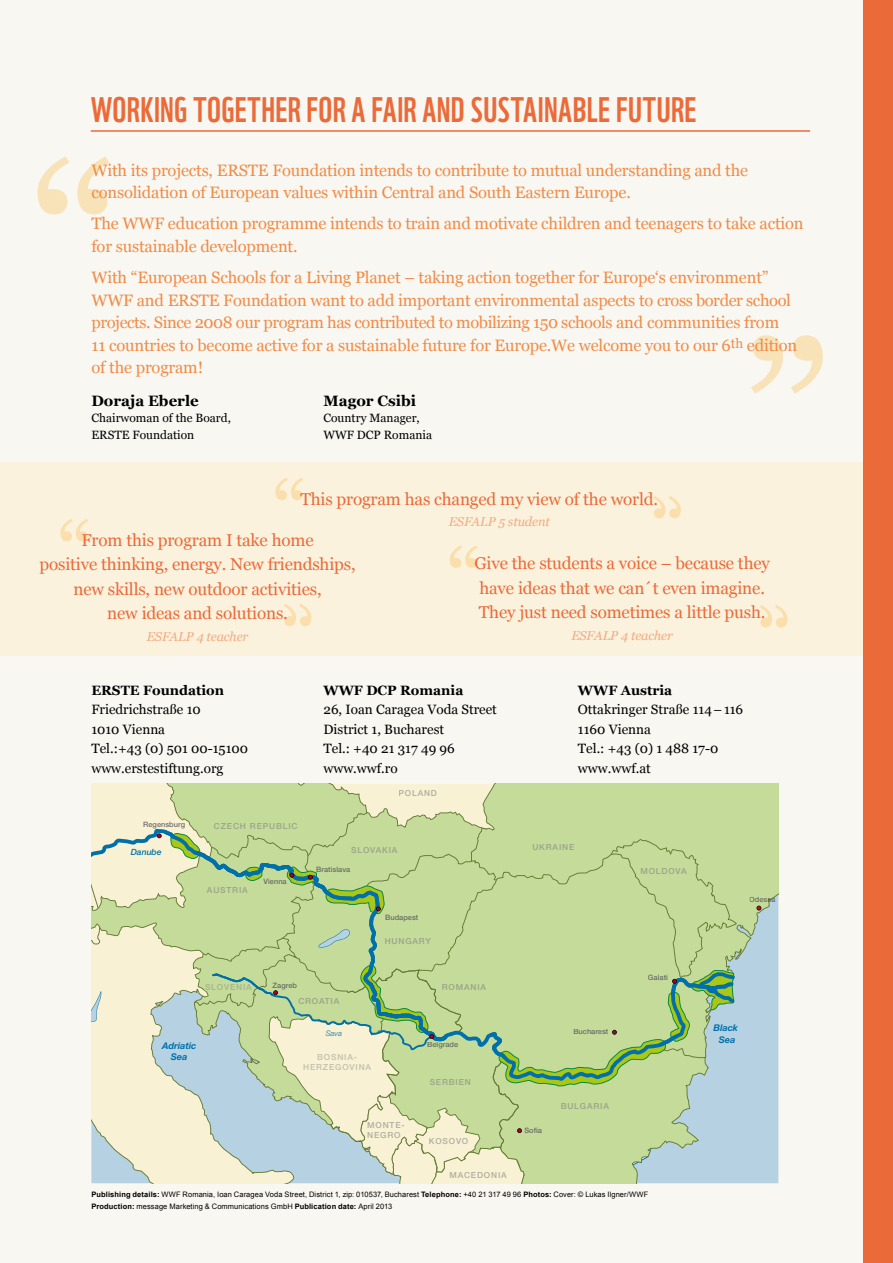
<style>
.page{position:relative;width:893px;height:1263px;background:#f8f7f1}
.page>*{position:absolute;margin:0;border:0;box-sizing:border-box;transform-origin:0 0}
.t1{font:220.65px "Georgia";color:#fac058}
.t2{font:85.5px "Georgia";color:#fccd7c}
.t3{font:34.5px "WWF";letter-spacing:.01em;color:#eb6a39}
.t4{font:17.1px/24.5px "Georgia";letter-spacing:-.01em;color:#eb6a39;text-align:center}
.t5{font:16.5px/22.5px "Georgia";letter-spacing:-.01em;color:#f08c48}
.t6{font:700 15px "Georgia";color:#000}
.t7{font:13.5px/19.5px "Georgia";color:#000}
.t8{font:700 13.5px "Georgia";color:#000}
.t9{font:italic 12.9px "Georgia";letter-spacing:-.01em;color:#f5ab83}
.t10{font:12px/16.5px "Georgia";color:#000}
.t11{font:italic 700 9.3px/11.1px "Helvetica Neue";color:#0070ab;text-align:center}
.t12{font:italic 500 8.55px "Helvetica Neue";color:#0070ab}
.t13{font:500 8.4px "Helvetica Neue";letter-spacing:.1em;color:#99a48b}
.t14{font:500 8.4px/10.1px "Helvetica Neue";letter-spacing:.1em;color:#aeada2}
.t15{font:500 8.4px/10.1px "Helvetica Neue";letter-spacing:.1em;color:#c1bfb0;text-align:center}
.t16{font:500 8.4px "Helvetica Neue";letter-spacing:.1em;color:#a5b392}
.t17{font:italic 300 7.65px "Helvetica Neue";color:#0070ab}
.t18{font:7.5px/12px "Arial";letter-spacing:.015em;color:#000}
.t19{font:500 7.35px "Helvetica Neue";color:#686d66}
.t20{font:500 7.35px "Helvetica Neue";color:#6f6f6d}
.s1{font-weight:700}
</style>
<div class="page">
<div style="left:0;top:462px;width:885px;height:194px;background:#faf2dd"></div>
<div style="left:863px;top:0;width:30px;height:1263px;background:#eb6a39"></div>
<div style="left:744px;top:988px;width:34px;height:195px;background:#b6d2e2"></div>
<svg style="left:744px;top:784px;width:34px;height:204px;background:#bed6b1"></svg>
<svg style="left:750px;top:897px;width:25px;height:13px"></svg>
<svg style="left:91px;top:784px;width:653px;height:399px;background:#c6d9a9"></svg>
<hr style="left:91px;top:130px;width:719px;height:2px;background:#eb6a39">
<h3 class="t3" style="left:91px;top:82px;width:605px">WORKING TOGETHER FOR A FAIR AND SUSTAINABLE FUTURE</h3>
<h1 class="t1" style="left:29px;top:119px;width:92px">“</h1>
<p class="t5" style="left:91px;top:159px;width:658px">With its projects, ERSTE Foundation intends to contribute to mutual understanding and the consolidation of European values within Central and South Eastern Europe.</p>
<p class="t5" style="left:91px;top:212px;width:714px">The WWF education programme intends to train and motivate children and teenagers to take action for sustainable development.</p>
<p class="t5" style="left:91px;top:266px;width:707px">With “European Schools for a Living Planet – taking action together for Europe‘s environment” WWF and ERSTE Foundation want to add important environmental aspects to cross border school projects. Since 2008 our program has contributed to mobilizing 150 schools and communities from 11 countries to become active for a sustainable future for Europe.We welcome you to our 6<sup>th</sup> edition of the program!</p>
<p class="t6" style="left:323px;top:392px;width:94px">Magor Csibi</p>
<p class="t10" style="left:323px;top:410px;width:110px">Country Manager,<br>WWF DCP Romania</p>
<h1 class="t1" style="left:831px;top:430px;width:92px;rotate:-180deg">“</h1>
<p class="t6" style="left:91px;top:392px;width:109px">Doraja Eberle</p>
<p class="t10" style="left:91px;top:410px;width:141px">Chairwoman of the Board,<br>ERSTE Foundation</p>
<h2 class="t2" style="left:272px;top:463px;width:37px">“</h2>
<p class="t4" style="left:300px;top:486px;width:359px">This program has changed my view of the world.</p>
<p class="t9" style="left:449px;top:514px;width:103px">ESFALP 5 student</p>
<h2 class="t2" style="left:57px;top:504px;width:37px">“</h2>
<p class="t4" style="left:40px;top:528px;width:318px">From this program I take home<br>positive thinking, energy. New friendships, new skills, new outdoor activities,<br>new ideas and solutions.</p>
<p class="t9" style="left:147px;top:629px;width:103px">ESFALP 4 teacher</p>
<h2 class="t2" style="left:446px;top:531px;width:37px">“</h2>
<p class="t4" style="left:474px;top:551px;width:297px;text-align:left">Give the students a voice – because they have ideas that we can´t even imagine.<br>They just need sometimes a little push.</p>
<p class="t9" style="left:571px;top:628px;width:103px">ESFALP 4 teacher</p>
<p class="t8" style="left:91px;top:682px;width:134px">ERSTE Foundation</p>
<p class="t7" style="left:91px;top:700px;width:158px">Friedrichstraße 10<br>1010 Vienna<br>Tel.:+43 (0) 501 00-15100 www.erstestiftung.org</p>
<p class="t20" style="left:143px;top:820px;width:43px">Regensburg</p>
<p class="t12" style="left:131px;top:846px;width:32px">Danube</p>
<p class="t13" style="left:214px;top:821px;width:85px">CZECH REPUBLIC</p>
<p class="t13" style="left:207px;top:885px;width:42px">AUSTRIA</p>
<p class="t19" style="left:264px;top:877px;width:25px">Vienna</p>
<p class="t16" style="left:205px;top:982px;width:48px">SLOVENIA</p>
<p class="t19" style="left:273px;top:981px;width:26px">Zagreb</p>
<p class="t8" style="left:323px;top:682px;width:141px">WWF DCP Romania</p>
<p class="t7" style="left:323px;top:700px;width:175px">26, Ioan Caragea Voda Street<br>District 1, Bucharest<br>Tel.: +40 21 317 49 96 www.wwf.ro</p>
<p class="t14" style="left:398px;top:788px;width:40px">POLAND</p>
<p class="t8" style="left:578px;top:682px;width:96px">WWF Austria</p>
<p class="t7" style="left:578px;top:700px;width:167px">Ottakringer Straße 114–116<br>1160 Vienna<br>Tel.: +43 (0) 1 488 17-0 www.wwf.at</p>
<p class="t13" style="left:351px;top:845px;width:48px">SLOVAKIA</p>
<p class="t13" style="left:532px;top:842px;width:43px">UKRAINE</p>
<p class="t19" style="left:316px;top:865px;width:36px">Bratislava</p>
<p class="t19" style="left:385px;top:913px;width:35px">Budapest</p>
<p class="t13" style="left:385px;top:936px;width:48px">HUNGARY</p>
<p class="t13" style="left:442px;top:982px;width:46px">ROMANIA</p>
<p class="t13" style="left:640px;top:866px;width:48px">MOLDOVA</p>
<p class="t19" style="left:648px;top:972px;width:21px">Galati</p>
<p class="t19" style="left:749px;top:895px;width:28px">Odessa</p>
<p class="t11" style="left:162px;top:1040px;width:36px">Adriatic<br>Sea</p>
<p class="t13" style="left:298px;top:995px;width:43px">CROATIA</p>
<p class="t17" style="left:326px;top:1028px;width:18px">Sava</p>
<p class="t15" style="left:303px;top:1052px;width:69px">BOSNIA-<br>HERZEGOVINA</p>
<p class="t14" style="left:367px;top:1120px;width:39px">MONTE-<br>NEGRO</p>
<p class="t19" style="left:427px;top:1040px;width:33px">Belgrade</p>
<p class="t13" style="left:430px;top:1077px;width:43px">SERBIEN</p>
<p class="t14" style="left:429px;top:1136px;width:41px">KOSOVO</p>
<p class="t14" style="left:449px;top:1170px;width:59px">MACEDONIA</p>
<p class="t19" style="left:524px;top:1126px;width:19px">Sofia</p>
<p class="t19" style="left:573px;top:1027px;width:37px">Bucharest</p>
<p class="t13" style="left:561px;top:1101px;width:50px">BULGARIA</p>
<p class="t18" style="left:91px;top:1188px;width:557px"><span class="s1">Publishing details:</span> WWF Romania, Ioan Caragea Voda Street, District 1, zip: 010537, Bucharest <span class="s1">Telephone:</span> +40 21 317 49 96 <span class="s1">Photos:</span> Cover: © Lukas I lgner/WWF<br><span class="s1">Production:</span> message Marketing &amp; Communications GmbH <span class="s1">Publication date:</span> April 2013</p>
<p class="t11" style="left:713px;top:1022px;width:26px">Black<br>Sea</p>
</div>
